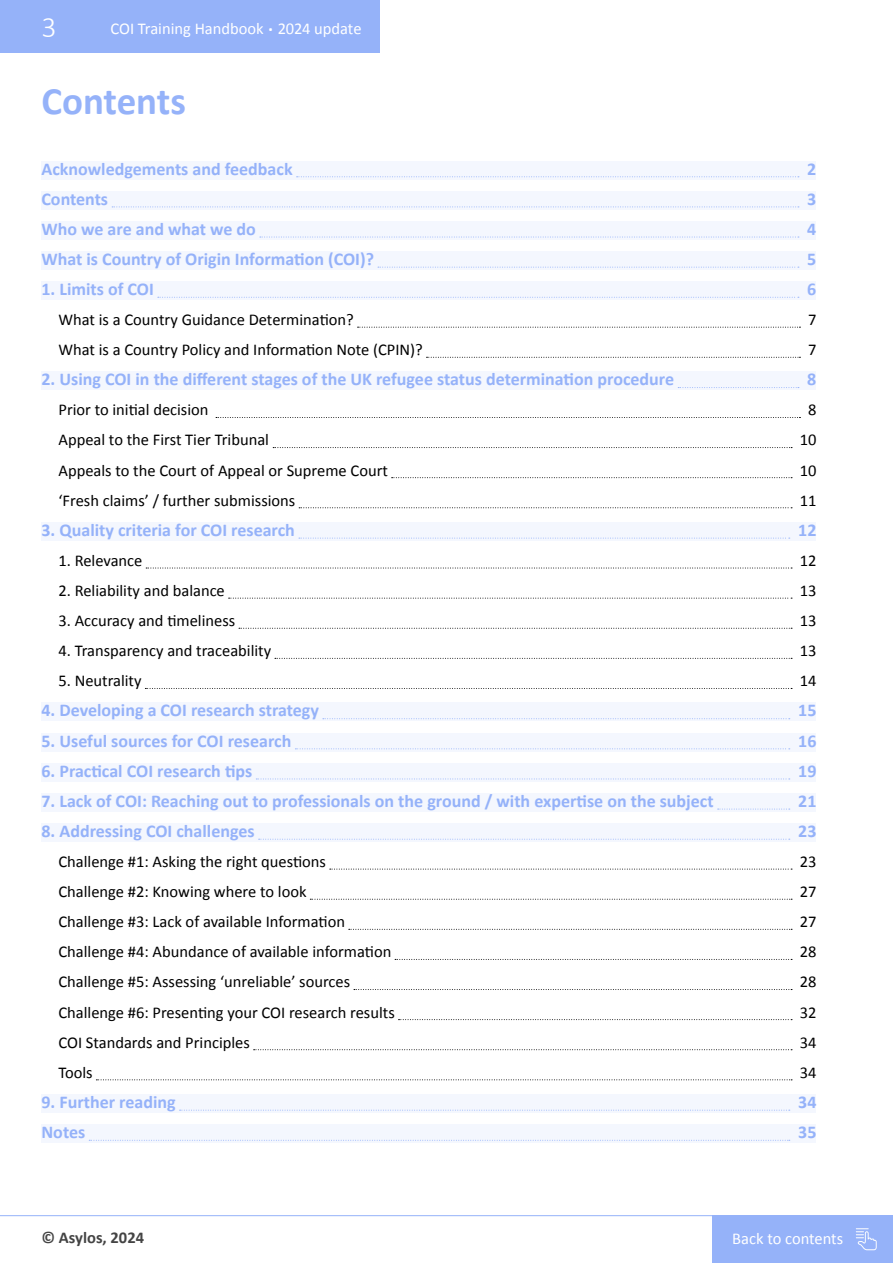
<style>
.page{position:relative;width:893px;height:1263px;background:#fff}
.page>*{position:absolute;margin:0;border:0;box-sizing:border-box;transform-origin:0 0}
.t1{font:700 39px "Calibri";color:#95b2f9}
.t2{font:300 30px "Calibri";color:#fff}
.t3{font:700 18px "Calibri";color:#95b2f9}
.t4{font:16.5px "Calibri";color:#000}
.t5{font:16.5px "Calibri";color:#fff}
.t6{font:700 16.5px "Calibri";color:#444}
</style>
<div class="page">
<div style="left:0;top:0;width:380px;height:53px;background:#95b2f9"></div>
<hr style="left:0;top:1215px;width:893px;height:1px;background:#95b2f9">
<div style="left:712px;top:1216px;width:181px;height:47px;background:#95b2f9"></div>
<svg style="left:856px;top:1228px;width:21px;height:22px"></svg>
<div style="left:41px;top:161px;width:775px;height:18px;background:#f4f7fe"></div>
<svg style="left:297px;top:176px;width:502px;height:1px"></svg>
<div style="left:41px;top:191px;width:775px;height:18px;background:#f4f7fe"></div>
<svg style="left:112px;top:207px;width:687px;height:1px"></svg>
<div style="left:41px;top:221px;width:775px;height:18px;background:#f4f7fe"></div>
<svg style="left:260px;top:237px;width:539px;height:1px"></svg>
<div style="left:41px;top:251px;width:775px;height:18px;background:#f4f7fe"></div>
<svg style="left:378px;top:267px;width:421px;height:1px"></svg>
<div style="left:41px;top:281px;width:775px;height:18px;background:#f4f7fe"></div>
<svg style="left:158px;top:297px;width:641px;height:1px"></svg>
<svg style="left:358px;top:327px;width:442px;height:1px"></svg>
<svg style="left:426px;top:357px;width:374px;height:1px"></svg>
<div style="left:41px;top:372px;width:775px;height:18px;background:#f4f7fe"></div>
<svg style="left:678px;top:387px;width:121px;height:1px"></svg>
<svg style="left:216px;top:417px;width:584px;height:1px"></svg>
<svg style="left:273px;top:447px;width:519px;height:1px"></svg>
<svg style="left:392px;top:477px;width:400px;height:1px"></svg>
<svg style="left:299px;top:507px;width:493px;height:1px"></svg>
<div style="left:41px;top:522px;width:775px;height:18px;background:#f4f7fe"></div>
<svg style="left:299px;top:538px;width:491px;height:1px"></svg>
<svg style="left:146px;top:568px;width:646px;height:1px"></svg>
<svg style="left:229px;top:598px;width:563px;height:1px"></svg>
<svg style="left:239px;top:628px;width:553px;height:1px"></svg>
<svg style="left:275px;top:658px;width:517px;height:1px"></svg>
<svg style="left:145px;top:688px;width:647px;height:1px"></svg>
<div style="left:41px;top:703px;width:775px;height:18px;background:#f4f7fe"></div>
<svg style="left:323px;top:718px;width:467px;height:1px"></svg>
<div style="left:41px;top:733px;width:775px;height:18px;background:#f4f7fe"></div>
<svg style="left:295px;top:748px;width:495px;height:1px"></svg>
<div style="left:41px;top:763px;width:775px;height:18px;background:#f4f7fe"></div>
<svg style="left:256px;top:778px;width:534px;height:1px"></svg>
<div style="left:41px;top:793px;width:775px;height:18px;background:#f4f7fe"></div>
<svg style="left:718px;top:809px;width:72px;height:1px"></svg>
<div style="left:41px;top:823px;width:775px;height:18px;background:#f4f7fe"></div>
<svg style="left:259px;top:839px;width:531px;height:1px"></svg>
<svg style="left:330px;top:869px;width:462px;height:1px"></svg>
<svg style="left:310px;top:899px;width:482px;height:1px"></svg>
<svg style="left:349px;top:929px;width:443px;height:1px"></svg>
<svg style="left:395px;top:959px;width:397px;height:1px"></svg>
<svg style="left:354px;top:989px;width:438px;height:1px"></svg>
<svg style="left:398px;top:1019px;width:394px;height:1px"></svg>
<svg style="left:254px;top:1049px;width:538px;height:1px"></svg>
<svg style="left:96px;top:1079px;width:696px;height:1px"></svg>
<div style="left:41px;top:1094px;width:775px;height:18px;background:#f4f7fe"></div>
<svg style="left:180px;top:1110px;width:610px;height:1px"></svg>
<div style="left:41px;top:1124px;width:775px;height:18px;background:#f4f7fe"></div>
<svg style="left:89px;top:1140px;width:701px;height:1px"></svg>
<h2 class="t2" style="left:41px;top:8px;width:17px">3</h2>
<p class="t5" style="left:111px;top:17px;width:253px">COI Training Handbook <sup>.</sup> 2024 update</p>
<p class="t1" style="left:41px;top:74px;width:146px">Contents</p>
<p class="t3" style="left:41px;top:156px;width:253px">Acknowledgements and feedback</p>
<p class="t3" style="left:807px;top:156px;width:11px">2</p>
<p class="t3" style="left:41px;top:186px;width:68px">Contents</p>
<p class="t3" style="left:807px;top:186px;width:11px">3</p>
<p class="t3" style="left:41px;top:216px;width:216px">Who we are and what we do</p>
<p class="t3" style="left:807px;top:216px;width:11px">4</p>
<p class="t3" style="left:41px;top:246px;width:334px">What is Country of Origin Information (COI)?</p>
<p class="t3" style="left:807px;top:246px;width:11px">5</p>
<p class="t3" style="left:41px;top:276px;width:114px">1. Limits of COI</p>
<p class="t3" style="left:807px;top:276px;width:11px">6</p>
<p class="t4" style="left:58px;top:308px;width:297px">What is a Country Guidance Determination?</p>
<p class="t4" style="left:808px;top:308px;width:10px">7</p>
<p class="t4" style="left:58px;top:338px;width:366px">What is a Country Policy and Information Note (CPIN)?</p>
<p class="t4" style="left:808px;top:338px;width:10px">7</p>
<p class="t3" style="left:41px;top:367px;width:634px">2. Using COI in the different stages of the UK refugee status determination procedure</p>
<p class="t3" style="left:807px;top:367px;width:11px">8</p>
<p class="t4" style="left:58px;top:398px;width:152px">Prior to initial decision</p>
<p class="t4" style="left:808px;top:398px;width:10px">8</p>
<p class="t4" style="left:58px;top:429px;width:212px">Appeal to the First Tier Tribunal</p>
<p class="t4" style="left:800px;top:429px;width:18px">10</p>
<p class="t4" style="left:58px;top:459px;width:331px">Appeals to the Court of Appeal or Supreme Court</p>
<p class="t4" style="left:800px;top:459px;width:18px">10</p>
<p class="t4" style="left:58px;top:489px;width:238px">‘Fresh claims’ / further submissions</p>
<p class="t4" style="left:800px;top:489px;width:18px">11</p>
<p class="t3" style="left:41px;top:517px;width:255px">3. Quality criteria for COI research</p>
<p class="t3" style="left:798px;top:517px;width:20px">12</p>
<p class="t4" style="left:58px;top:549px;width:86px">1. Relevance</p>
<p class="t4" style="left:800px;top:549px;width:18px">12</p>
<p class="t4" style="left:58px;top:579px;width:168px">2. Reliability and balance</p>
<p class="t4" style="left:800px;top:579px;width:18px">13</p>
<p class="t4" style="left:58px;top:609px;width:178px">3. Accuracy and timeliness</p>
<p class="t4" style="left:800px;top:609px;width:18px">13</p>
<p class="t4" style="left:58px;top:639px;width:214px">4. Transparency and traceability</p>
<p class="t4" style="left:800px;top:639px;width:18px">13</p>
<p class="t4" style="left:58px;top:669px;width:85px">5. Neutrality</p>
<p class="t4" style="left:800px;top:669px;width:18px">14</p>
<p class="t3" style="left:41px;top:698px;width:279px">4. Developing a COI research strategy</p>
<p class="t3" style="left:798px;top:698px;width:20px">15</p>
<p class="t3" style="left:41px;top:728px;width:251px">5. Useful sources for COI research</p>
<p class="t3" style="left:798px;top:728px;width:20px">16</p>
<p class="t3" style="left:41px;top:758px;width:212px">6. Practical COI research tips</p>
<p class="t3" style="left:798px;top:758px;width:20px">19</p>
<p class="t3" style="left:41px;top:788px;width:674px">7. Lack of COI: Reaching out to professionals on the ground / with expertise on the subject</p>
<p class="t3" style="left:798px;top:788px;width:20px">21</p>
<p class="t3" style="left:41px;top:818px;width:215px">8. Addressing COI challenges</p>
<p class="t3" style="left:798px;top:818px;width:20px">23</p>
<p class="t4" style="left:58px;top:850px;width:269px">Challenge #1: Asking the right questions</p>
<p class="t4" style="left:800px;top:850px;width:18px">23</p>
<p class="t4" style="left:58px;top:880px;width:250px">Challenge #2: Knowing where to look</p>
<p class="t4" style="left:800px;top:880px;width:18px">27</p>
<p class="t4" style="left:58px;top:910px;width:288px">Challenge #3: Lack of available Information</p>
<p class="t4" style="left:800px;top:910px;width:18px">27</p>
<p class="t4" style="left:58px;top:940px;width:334px">Challenge #4: Abundance of available information</p>
<p class="t4" style="left:800px;top:940px;width:18px">28</p>
<p class="t4" style="left:58px;top:970px;width:293px">Challenge #5: Assessing ‘unreliable’ sources</p>
<p class="t4" style="left:800px;top:970px;width:18px">28</p>
<p class="t4" style="left:58px;top:1000px;width:338px">Challenge #6: Presenting your COI research results</p>
<p class="t4" style="left:800px;top:1000px;width:18px">32</p>
<p class="t4" style="left:58px;top:1031px;width:193px">COI Standards and Principles</p>
<p class="t4" style="left:800px;top:1031px;width:18px">34</p>
<p class="t4" style="left:58px;top:1061px;width:36px">Tools</p>
<p class="t4" style="left:800px;top:1061px;width:18px">34</p>
<p class="t3" style="left:41px;top:1089px;width:136px">9. Further reading</p>
<p class="t3" style="left:798px;top:1089px;width:20px">34</p>
<p class="t3" style="left:41px;top:1119px;width:45px">Notes</p>
<p class="t3" style="left:798px;top:1119px;width:20px">35</p>
<p class="t6" style="left:41px;top:1226px;width:104px">© Asylos, 2024</p>
<p class="t5" style="left:732px;top:1227px;width:112px">Back to contents</p>
</div>
